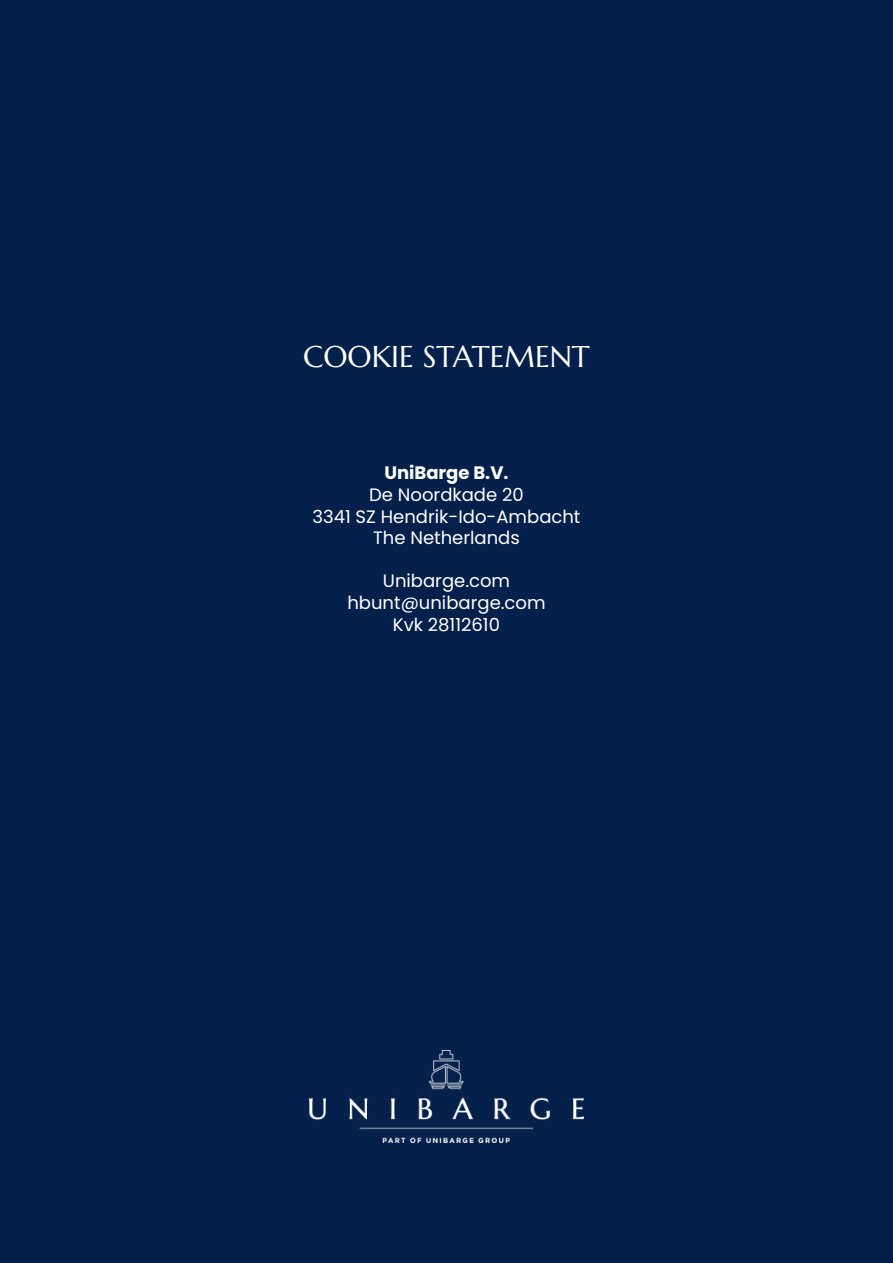
<style>
.page{position:relative;width:893px;height:1263px;background:#fff}
.page>*{position:absolute;margin:0;border:0;box-sizing:border-box;transform-origin:0 0}
.t1{font:30px "Marcellus";color:#fff}
.t2{font:18px/21.6px "Poppins";color:#fff;text-align:center}
.t3{font:700 18px "Poppins";color:#fff}
</style>
<div class="page">
<div style="left:0;top:0;width:892px;height:1263px;background:#04204b"></div>
<img style="left:309px;top:1050px;width:274px;height:93px">
<h1 class="t1" style="left:303px;top:338px;width:288px">COOKIE STATEMENT</h1>
<p class="t3" style="left:384px;top:463px;width:126px">UniBarge B.V.</p>
<p class="t2" style="left:312px;top:484px;width:269px">De Noordkade 20<br>3341 SZ Hendrik-Ido-Ambacht<br>The Netherlands</p>
<p class="t2" style="left:347px;top:570px;width:200px">Unibarge.com hbunt@unibarge.com<br>Kvk 28112610</p>
</div>
